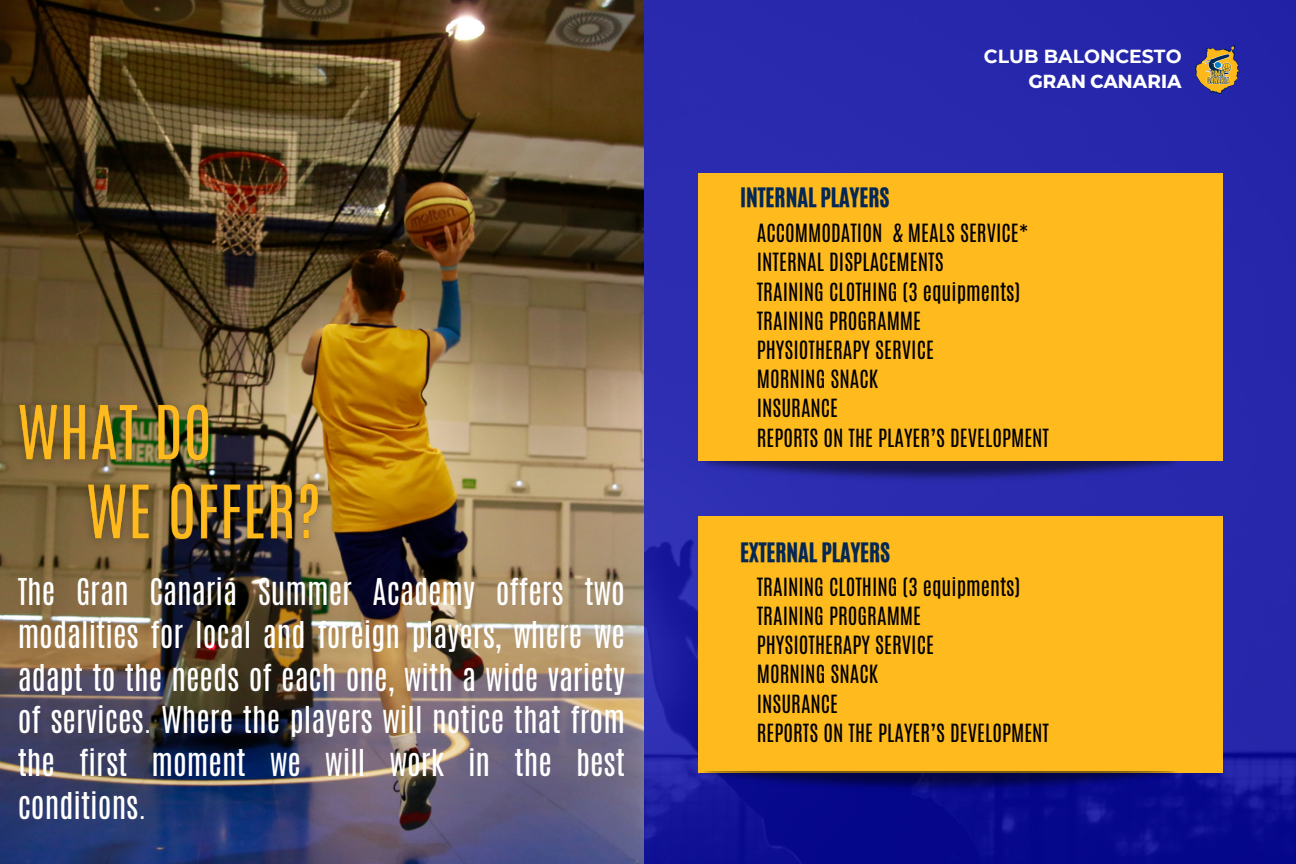
<style>
.page{position:relative;width:1296px;height:864px;background:#fff}
.page>*{position:absolute;margin:0;border:0;box-sizing:border-box;transform-origin:0 0}
.t1{font:30.9px/42.6px "Antonio";color:#fff;text-align:justify}
.t2{font:22.5px "CA Generated";color:#032855}
.t3{font:21px/29.1px "Antonio";color:#000}
.t4{font:700 18.9px "Montserrat";color:#fff}
</style>
<div class="page">
<img style="left:644px;top:0;width:652px;height:864px">
<img style="left:0;top:0;width:644px;height:864px">
<div style="left:698px;top:173px;width:524px;height:288px;background:#ffba1d"></div>
<div style="left:698px;top:516px;width:524px;height:256px;background:#ffba1d"></div>
<img style="left:698px;top:462px;width:484px;height:22px">
<img style="left:698px;top:772px;width:484px;height:22px">
<img style="left:1196px;top:46px;width:44px;height:47px">
<img style="left:1px;top:390px;width:227px;height:92px">
<img style="left:71px;top:468px;width:263px;height:93px">
<h3 class="t1" style="left:18px;top:571px;width:609px">The Gran Canaria Summer Academy offers two modalities for local and foreign players, where we adapt to the needs of each one, with a wide variety of services. Where the players will notice that from the first moment we will work in the best conditions.</h3>
<h3 class="t4" style="left:984px;top:44px;width:199px">CLUB BALONCESTO</h3>
<h4 class="t2" style="left:740px;top:181px;width:151px">INTERNAL PLAYERS</h4>
<p class="t4" style="left:1029px;top:69px;width:154px">GRAN CANARIA</p>
<h4 class="t3" style="left:757px;top:219px;width:294px">ACCOMMODATION &amp; MEALS SERVICE*<br>INTERNAL DISPLACEMENTS<br>TRAINING CLOTHING (3 equipments)<br>TRAINING PROGRAMME<br>PHYSIOTHERAPY SERVICE<br>MORNING SNACK<br>INSURANCE<br>REPORTS ON THE PLAYER’S DEVELOPMENT</h4>
<p class="t2" style="left:740px;top:536px;width:152px">EXTERNAL PLAYERS</p>
<p class="t3" style="left:757px;top:572px;width:294px">TRAINING CLOTHING (3 equipments)<br>TRAINING PROGRAMME<br>PHYSIOTHERAPY SERVICE<br>MORNING SNACK<br>INSURANCE<br>REPORTS ON THE PLAYER’S DEVELOPMENT</p>
</div>
